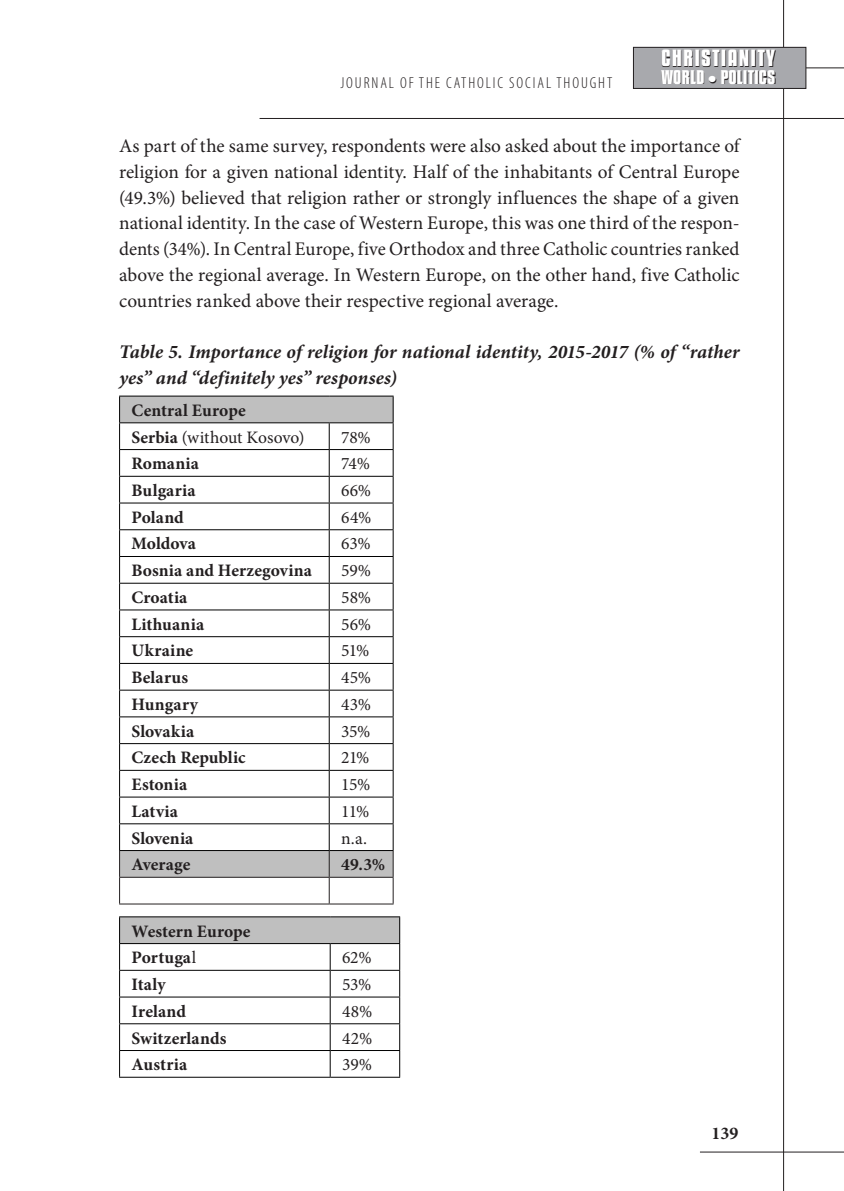
<style>
.page{position:relative;width:844px;height:1191px;background:#fff}
.page>*{position:absolute;margin:0;border:0;box-sizing:border-box;transform-origin:0 0}
.t1{font:700 20.47px "Kenyan Coffee Rg";letter-spacing:.05em;color:#fff;scale:1.12 1}
.TEKST1{font:19.25px/25.7px "Minion Pro";color:#231f20;text-align:justify}
.TEKST1-2{font:italic 700 19.25px/25.7px "Minion Pro";letter-spacing:.005em;color:#231f20}
.t2{font:700 17.85px "Minion Pro";color:#231f20}
.tabela_tekst{font:700 17.5px "Minion Pro";letter-spacing:.005em;color:#231f20}
.tabela_tekst-2{font:17.5px "Minion Pro";letter-spacing:-.01em;color:#231f20}
.t3{font:700 17.32px "Kenyan Coffee Rg";color:#fff;scale:1.12 1}
.t4{font:300 condensed 15.92px "Myriad Pro";letter-spacing:.12em;color:#231f20}
.s1{font-weight:700}
.s2{font-weight:400}
</style>
<div class="page">
<hr style="left:665px;top:68px;width:178px;height:1px;background:#231f20">
<hr style="left:783px;top:0;width:1px;height:1191px;background:#231f20">
<div style="left:633px;top:47px;width:172px;height:41px;background:#a8a9ad"></div>
<div style="left:633px;top:47px;width:173px;height:42px;border:1px solid #231f20"></div>
<hr style="left:699px;top:1151px;width:144px;height:1px;background:#231f20">
<hr style="left:259px;top:118px;width:584px;height:1px;background:#231f20">
<svg style="left:661px;top:51px;width:114px;height:33px"></svg>
<div style="left:120px;top:397px;width:272px;height:480px;background:#bfbfbf"></div>
<svg style="left:120px;top:423px;width:272px;height:427px"></svg>
<hr style="left:119px;top:396px;width:210px;height:1px;background:#000">
<hr style="left:329px;top:396px;width:64px;height:1px;background:#000">
<hr style="left:119px;top:422px;width:210px;height:1px;background:#000">
<hr style="left:329px;top:422px;width:64px;height:1px;background:#000">
<hr style="left:119px;top:449px;width:210px;height:1px;background:#000">
<hr style="left:329px;top:449px;width:64px;height:1px;background:#000">
<hr style="left:119px;top:476px;width:210px;height:1px;background:#000">
<hr style="left:329px;top:476px;width:64px;height:1px;background:#000">
<hr style="left:119px;top:502px;width:210px;height:1px;background:#000">
<hr style="left:329px;top:502px;width:64px;height:1px;background:#000">
<hr style="left:119px;top:529px;width:210px;height:1px;background:#000">
<hr style="left:329px;top:529px;width:64px;height:1px;background:#000">
<hr style="left:119px;top:556px;width:210px;height:1px;background:#000">
<hr style="left:329px;top:556px;width:64px;height:1px;background:#000">
<hr style="left:119px;top:583px;width:210px;height:1px;background:#000">
<hr style="left:329px;top:583px;width:64px;height:1px;background:#000">
<hr style="left:119px;top:609px;width:210px;height:1px;background:#000">
<hr style="left:329px;top:609px;width:64px;height:1px;background:#000">
<hr style="left:119px;top:636px;width:210px;height:1px;background:#000">
<hr style="left:329px;top:636px;width:64px;height:1px;background:#000">
<hr style="left:119px;top:663px;width:210px;height:1px;background:#000">
<hr style="left:329px;top:663px;width:64px;height:1px;background:#000">
<hr style="left:119px;top:689px;width:210px;height:1px;background:#000">
<hr style="left:329px;top:689px;width:64px;height:1px;background:#000">
<hr style="left:119px;top:716px;width:210px;height:1px;background:#000">
<hr style="left:329px;top:716px;width:64px;height:1px;background:#000">
<hr style="left:119px;top:743px;width:210px;height:1px;background:#000">
<hr style="left:329px;top:743px;width:64px;height:1px;background:#000">
<hr style="left:119px;top:770px;width:210px;height:1px;background:#000">
<hr style="left:329px;top:770px;width:64px;height:1px;background:#000">
<hr style="left:119px;top:796px;width:210px;height:1px;background:#000">
<hr style="left:329px;top:796px;width:64px;height:1px;background:#000">
<hr style="left:119px;top:823px;width:210px;height:1px;background:#000">
<hr style="left:329px;top:823px;width:64px;height:1px;background:#000">
<hr style="left:119px;top:850px;width:210px;height:1px;background:#000">
<hr style="left:329px;top:850px;width:64px;height:1px;background:#000">
<hr style="left:119px;top:877px;width:210px;height:1px;background:#231f20">
<svg style="left:119px;top:396px;width:1px;height:507px"></svg>
<hr style="left:329px;top:877px;width:64px;height:1px;background:#231f20">
<svg style="left:329px;top:423px;width:1px;height:480px"></svg>
<svg style="left:392px;top:396px;width:1px;height:507px"></svg>
<hr style="left:119px;top:903px;width:210px;height:1px;background:#231f20">
<hr style="left:329px;top:903px;width:64px;height:1px;background:#231f20">
<hr style="left:119px;top:916px;width:211px;height:1px;background:#000">
<hr style="left:330px;top:916px;width:70px;height:1px;background:#000">
<svg style="left:119px;top:917px;width:281px;height:159px"></svg>
<hr style="left:119px;top:1076px;width:211px;height:1px;background:#000">
<hr style="left:330px;top:1076px;width:70px;height:1px;background:#000">
<p class="t4" style="left:340px;top:74px;width:273px">JOURNAL OF THE CATHOLIC SOCIAL THOUGHT</p>
<p class="t1" style="left:661px;top:45px;width:103px">CHRISTIANITY</p>
<p class="t3" style="left:661px;top:66px;width:103px">WORLD • POLITICS</p>
<p class="TEKST1" style="left:119px;top:133px;width:622px">As part of the same survey, respondents were also asked about the importance of religion for a given national identity. Half of the inhabitants of Central Europe (49.3%) believed that religion rather or strongly influences the shape of a given national identity. In the case of Western Europe, this was one third of the respon&shy;dents (34%). In Central Europe, five Orthodox and three Catholic countries ranked above the regional average. In Western Europe, on the other hand, five Catholic countries ranked above their respective regional average.</p>
<p class="TEKST1-2" style="left:119px;top:339px;width:622px">Table 5. Importance of religion for national identity, 2015-2017 (% of “rather yes” and “definitely yes” responses)</p>
<p class="tabela_tekst" style="left:131px;top:398px;width:116px">Central Europe</p>
<p class="tabela_tekst-2" style="left:131px;top:425px;width:174px"><span class="s1">Serbia</span> (without Kosovo)</p>
<p class="tabela_tekst-2" style="left:341px;top:425px;width:31px">78%</p>
<p class="tabela_tekst" style="left:131px;top:451px;width:69px">Romania</p>
<p class="tabela_tekst-2" style="left:341px;top:452px;width:30px">74%</p>
<p class="tabela_tekst" style="left:131px;top:478px;width:66px">Bulgaria</p>
<p class="tabela_tekst-2" style="left:341px;top:479px;width:31px">66%</p>
<p class="tabela_tekst" style="left:131px;top:505px;width:54px">Poland</p>
<p class="tabela_tekst-2" style="left:341px;top:505px;width:32px">64%</p>
<p class="tabela_tekst" style="left:131px;top:531px;width:66px">Moldova</p>
<p class="tabela_tekst-2" style="left:341px;top:532px;width:31px">63%</p>
<p class="tabela_tekst" style="left:131px;top:558px;width:182px">Bosnia and Herzegovina</p>
<p class="tabela_tekst-2" style="left:341px;top:559px;width:31px">59%</p>
<p class="tabela_tekst" style="left:131px;top:585px;width:57px">Croatia</p>
<p class="tabela_tekst-2" style="left:341px;top:585px;width:31px">58%</p>
<p class="tabela_tekst" style="left:131px;top:612px;width:74px">Lithuania</p>
<p class="tabela_tekst-2" style="left:341px;top:612px;width:31px">56%</p>
<p class="tabela_tekst" style="left:131px;top:638px;width:63px">Ukraine</p>
<p class="tabela_tekst-2" style="left:341px;top:639px;width:30px">51%</p>
<p class="tabela_tekst" style="left:131px;top:665px;width:58px">Belarus</p>
<p class="tabela_tekst-2" style="left:341px;top:666px;width:31px">45%</p>
<p class="tabela_tekst" style="left:131px;top:692px;width:68px">Hungary</p>
<p class="tabela_tekst-2" style="left:341px;top:692px;width:31px">43%</p>
<p class="tabela_tekst" style="left:131px;top:718px;width:64px">Slovakia</p>
<p class="tabela_tekst-2" style="left:341px;top:719px;width:31px">35%</p>
<p class="tabela_tekst" style="left:131px;top:745px;width:115px">Czech Republic</p>
<p class="tabela_tekst-2" style="left:341px;top:746px;width:30px">21%</p>
<p class="tabela_tekst" style="left:131px;top:772px;width:57px">Estonia</p>
<p class="tabela_tekst-2" style="left:341px;top:772px;width:31px">15%</p>
<p class="tabela_tekst" style="left:131px;top:799px;width:48px">Latvia</p>
<p class="tabela_tekst-2" style="left:341px;top:799px;width:30px">11%</p>
<p class="tabela_tekst" style="left:131px;top:825px;width:63px">Slovenia</p>
<p class="tabela_tekst-2" style="left:341px;top:826px;width:27px">n.a.</p>
<p class="tabela_tekst" style="left:131px;top:852px;width:60px">Average</p>
<p class="tabela_tekst" style="left:341px;top:852px;width:45px">49.3%</p>
<p class="tabela_tekst" style="left:131px;top:918px;width:120px">Western Europe</p>
<p class="tabela_tekst" style="left:131px;top:945px;width:66px">Portuga<span class="s2">l</span></p>
<p class="tabela_tekst-2" style="left:342px;top:946px;width:31px">62%</p>
<p class="tabela_tekst" style="left:131px;top:972px;width:36px">Italy</p>
<p class="tabela_tekst-2" style="left:342px;top:972px;width:31px">53%</p>
<p class="tabela_tekst" style="left:131px;top:998px;width:56px">Ireland</p>
<p class="tabela_tekst-2" style="left:342px;top:999px;width:32px">48%</p>
<p class="tabela_tekst" style="left:131px;top:1025px;width:96px">Switzerlands</p>
<p class="tabela_tekst-2" style="left:342px;top:1026px;width:32px">42%</p>
<p class="tabela_tekst" style="left:131px;top:1052px;width:57px">Austria</p>
<p class="tabela_tekst-2" style="left:342px;top:1053px;width:31px">39%</p>
<p class="t2" style="left:711px;top:1120px;width:28px">139</p>
</div>
